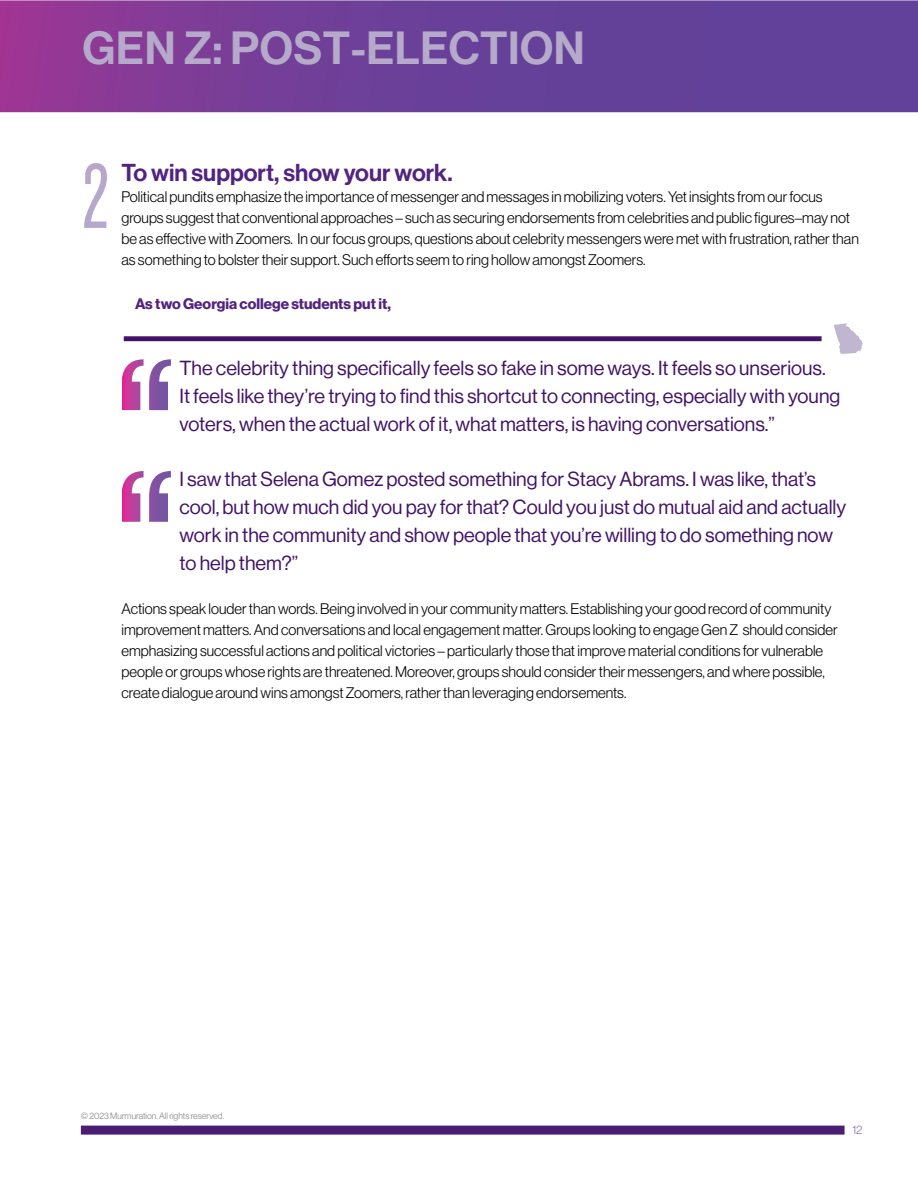
<style>
.page{position:relative;width:918px;height:1188px;background:#fff}
.page>*{position:absolute;margin:0;border:0;box-sizing:border-box;transform-origin:0 0}
.t1{font:96px "Knockout 27 Junior Bantamwt";color:#b6a8cd}
.t2{font:45.45px "N Haas Grotesk DS Pro 65 Md";letter-spacing:.01em;color:#b6aaca}
.t3{font:24px "N Haas Grotesk DS Pro 65 Md";color:#522380}
.t4{font:19.95px/27.8px "N Haas Grotesk DS Pro 55 Rg";color:#421467}
.t5{font:15px/21px "N Haas Grotesk DS Pro 45 Lt";color:#000}
.t6{font:15px "N Haas Grotesk DS Pro 75 Bd";color:#522380}
.t7{font:12px "N Haas Grotesk DS Pro 45 Lt";color:#8d78ab}
.t8{font:9px "N Haas Grotesk DS Pro 45 Lt";color:#808285}
</style>
<div class="page">
<div style="left:81px;top:1126px;width:764px;height:9px;background:#4b1d74"></div>
<svg style="left:0;top:0;width:918px;height:112px;background:#703f98"></svg>
<svg style="left:122px;top:359px;width:49px;height:51px"></svg>
<div style="left:124px;top:336px;width:698px;height:5px;background:#421467"></div>
<svg style="left:122px;top:471px;width:49px;height:51px"></svg>
<svg style="left:834px;top:323px;width:29px;height:31px"></svg>
<h2 class="t2" style="left:82px;top:22px;width:504px">GEN Z: POST-ELECTION</h2>
<h1 class="t1" style="left:83px;top:140px;width:27px">2</h1>
<h3 class="t3" style="left:121px;top:158px;width:333px">To win support, show your work.</h3>
<p class="t5" style="left:122px;top:186px;width:739px">Political pundits emphasize the importance of messenger and messages in mobilizing voters. Yet insights from our focus groups suggest that conventional approaches – such as securing endorsements from celebrities and public figures–may not be as effective with Zoomers. In our focus groups, questions about celebrity messengers were met with frustration, rather than as something to bolster their support. Such efforts seem to ring hollow amongst Zoomers.</p>
<p class="t6" style="left:135px;top:295px;width:257px">As two Georgia college students put it,</p>
<p class="t4" style="left:179px;top:354px;width:662px">The celebrity thing specifically feels so fake in some ways. It feels so unserious.<br>It feels like they’re trying to find this shortcut to connecting, especially with young voters, when the actual work of it, what matters, is having conversations.”</p>
<p class="t4" style="left:179px;top:465px;width:668px">I saw that Selena Gomez posted something for Stacy Abrams. I was like, that’s cool, but how much did you pay for that? Could you just do mutual aid and actually work in the community and show people that you’re willing to do something now to help them?”</p>
<p class="t5" style="left:122px;top:599px;width:718px">Actions speak louder than words. Being involved in your community matters. Establishing your good record of community improvement matters. And conversations and local engagement matter. Groups looking to engage Gen Z should consider emphasizing successful actions and political victories – particularly those that improve material conditions for vulnerable people or groups whose rights are threatened. Moreover, groups should consider their messengers, and where possible, create dialogue around wins amongst Zoomers, rather than leveraging endorsements.</p>
<p class="t8" style="left:81px;top:1111px;width:145px">© 2023 Murmuration. All rights reserved.</p>
<p class="t7" style="left:852px;top:1123px;width:12px">12</p>
</div>
